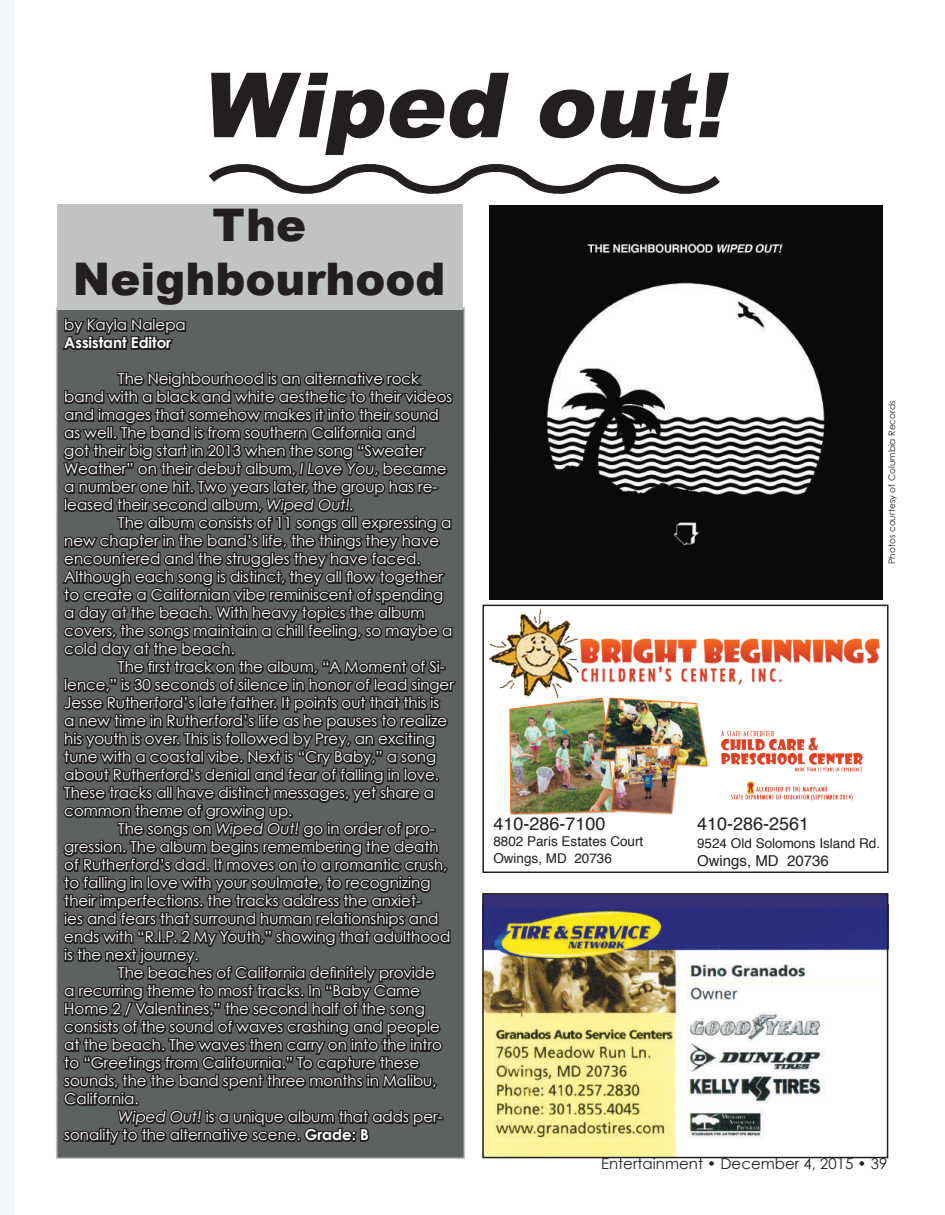
<style>
.page{position:relative;width:945px;height:1215px;background:#fff}
.page>*{position:absolute;margin:0;border:0;box-sizing:border-box;transform-origin:0 0}
.t1{font:italic 900 90px "Arial";color:#231f20}
.t2{font:900 45px/54px "Arial";color:#231f20;text-align:center}
.t3{font:18px "Helvetica";color:#231f20}
.t4{font:15px/18px "Century Gothic";color:#fff}
.t5{font:15px "Century Gothic";color:#231f20}
.t6{font:700 15px "Century Gothic";color:#fff}
.t7{font:15px "Helvetica";color:#231f20}
.t8{font:13.5px/16.2px "Helvetica";color:#231f20}
.t9{font:9px "Century Gothic";color:#231f20}
.s1{font-style:italic}
.s2{font-weight:700}
</style>
<div class="page">
<div style="left:0;top:0;width:14px;height:1215px;background:#f1f7f9"></div>
<img style="left:485px;top:905px;width:404px;height:244px">
<img style="left:485px;top:1143px;width:192px;height:12px">
<div style="left:483px;top:894px;width:405px;height:15px;background:#353077"></div>
<div style="left:482px;top:893px;width:406px;height:265px;border:2px solid #231f20"></div>
<div style="left:482px;top:605px;width:407px;height:268px;border:2px solid #231f20"></div>
<svg style="left:517px;top:1139px;width:9px;height:7px"></svg>
<svg style="left:209px;top:164px;width:511px;height:41px"></svg>
<img style="left:490px;top:206px;width:393px;height:393px">
<img style="left:490px;top:610px;width:390px;height:88px">
<img style="left:509px;top:698px;width:354px;height:116px">
<div style="left:56px;top:307px;width:409px;height:852px;background:#5d6162;border:2px solid #c1c2c4"></div>
<svg style="left:62px;top:318px;width:125px;height:32px"></svg>
<svg style="left:62px;top:371px;width:394px;height:774px"></svg>
<div style="left:57px;top:204px;width:405px;height:106px;background:#c1c2c4"></div>
<h1 class="t1" style="left:200px;top:40px;width:547px">Wiped out!</h1>
<h2 class="t2" style="left:73px;top:197px;width:374px">The<br>Neighbourhood</h2>
<p class="t4" style="left:64px;top:316px;width:123px">by Kayla Nalepa</p>
<p class="t6" style="left:64px;top:334px;width:108px">Assistant Editor</p>
<p class="t4" style="left:64px;top:370px;width:390px;text-indent:54px">The Neighbourhood is an alternative rock band with a black and white aesthetic to their videos and images that somehow makes it into their sound as well. The band is from southern California and<br>got their big start in 2013 when the song “Sweater Weather” on their debut album, <span class="s1">I Love You</span>, became a number one hit. Two years later, the group has re&shy;leased their second album, <span class="s1">Wiped Out!.</span></p>
<p class="t4" style="left:64px;top:514px;width:390px;text-indent:54px">The album consists of 11 songs all expressing a new chapter in the band’s life, the things they have encountered and the struggles they have faced.<br>Although each song is distinct, they all flow together to create a Californian vibe reminiscent of spending a day at the beach. With heavy topics the album covers, the songs maintain a chill feeling, so maybe a cold day at the beach.</p>
<p class="t4" style="left:64px;top:658px;width:391px;text-indent:54px">The first track on the album, “A Moment of Si&shy;lence,” is 30 seconds of silence in honor of lead singer Jesse Rutherford’s late father. It points out that this is<br>a new time in Rutherford’s life as he pauses to realize his youth is over. This is followed by Prey, an exciting tune with a coastal vibe. Next is “Cry Baby,” a song about Rutherford’s denial and fear of falling in love.<br>These tracks all have distinct messages, yet share a common theme of growing up.</p>
<p class="t4" style="left:64px;top:820px;width:388px;text-indent:54px">The songs on <span class="s1">Wiped Out!</span> go in order of pro&shy;gression. The album begins remembering the death of Rutherford’s dad. It moves on to a romantic crush, to falling in love with your soulmate, to recognizing their imperfections. the tracks address the anxiet-<br>ies and fears that surround human relationships and ends with “R.I.P. 2 My Youth,” showing that adulthood is the next journey.</p>
<p class="t4" style="left:64px;top:964px;width:379px;text-indent:54px">The beaches of California definitely provide a recurring theme to most tracks. In “Baby Came Home 2 / Valentines,” the second half of the song consists of the sound of waves crashing and people at the beach. The waves then carry on into the intro to “Greetings from Califournia.” To capture these sounds, the the band spent three months in Malibu, California.</p>
<p class="t4" style="left:64px;top:1108px;width:380px;text-indent:54px"><span class="s1">Wiped Out!</span> is a unique album that adds per&shy;sonality to the alternative scene. <span class="s2">Grade: B</span></p>
<p class="t9" style="left:887px;top:564px;width:165px;rotate:-90deg">Photos courtesy of Columbia Records</p>
<p class="t3" style="left:493px;top:810px;width:114px">410-286-7100</p>
<p class="t8" style="left:493px;top:834px;width:152px">8802 Paris Estates Court<br>Owings, MD 20736</p>
<p class="t3" style="left:697px;top:810px;width:114px">410-286-2561</p>
<p class="t8" style="left:697px;top:836px;width:185px">9524 Old Solomons Island Rd.</p>
<p class="t7" style="left:697px;top:849px;width:133px">Owings, MD 20736</p>
<p class="t5" style="left:601px;top:1155px;width:288px">Entertainment • December 4, 2015 • 39</p>
</div>
